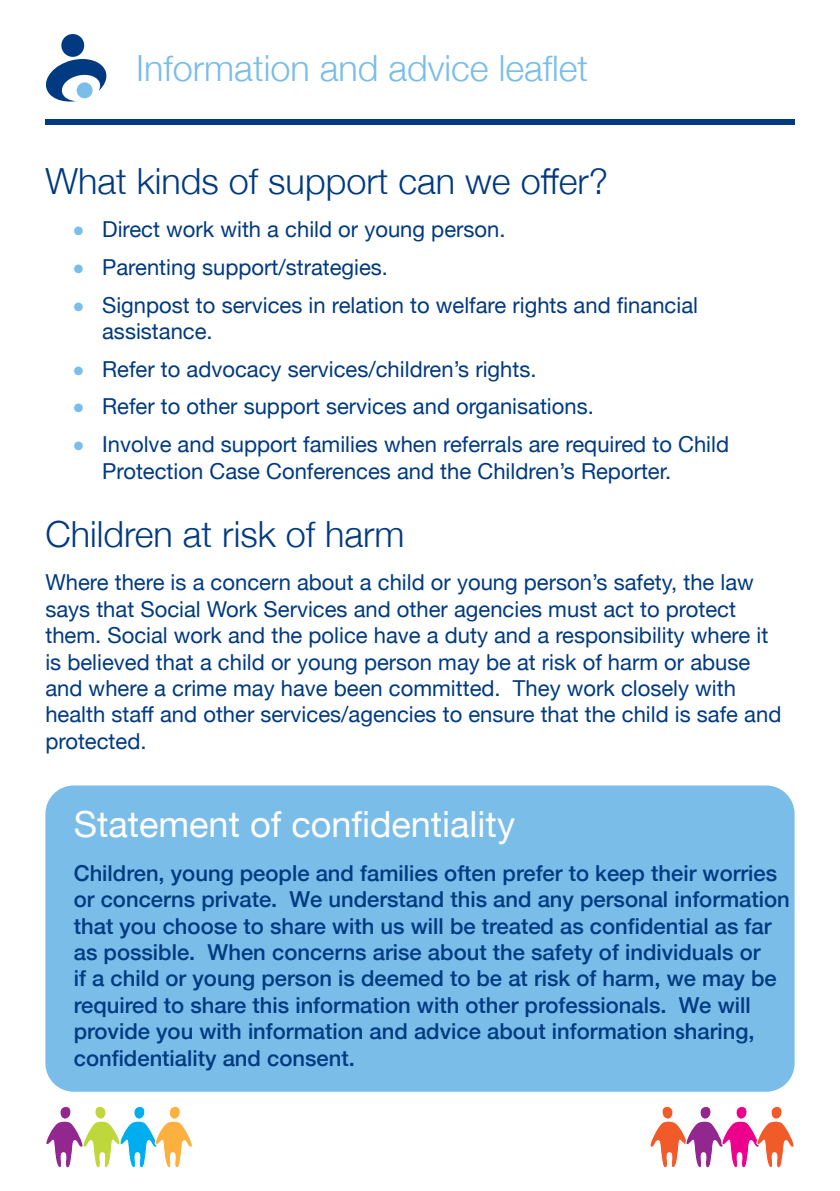
<style>
.page{position:relative;width:840px;height:1191px;background:#fff}
.page>*{position:absolute;margin:0;border:0;box-sizing:border-box;transform-origin:0 0}
.Header_2{font:300 36px "Helvetica Neue";color:#013a81}
.t1{font:300 36px "Helvetica Neue";color:#79bde8}
.Header_3{font:36px "Helvetica Neue";color:#fff}
.Indent{font:500 22px/26.4px "Helvetica Neue";color:#013a81}
.Text{font:22px/26.4px "Helvetica Neue";color:#013a81}
.Bullets{font:22px/26.4px "Helvetica Neue";color:#013a81}
.s1{color:#79bde8}
</style>
<div class="page">
<svg style="left:46px;top:56px;width:60px;height:45px"></svg>
<div style="left:77px;top:82px;width:15px;height:16px;background:#79bde8;border-radius:50%"></div>
<div style="left:61px;top:34px;width:23px;height:23px;background:#013a81;border-radius:50%"></div>
<div style="left:45px;top:119px;width:749px;height:6px;background:#013a81"></div>
<svg style="left:650px;top:1106px;width:144px;height:62px"></svg>
<svg style="left:46px;top:1106px;width:147px;height:62px"></svg>
<div style="left:45px;top:785px;width:749px;height:306px;background:#79bde8;border-radius:28px"></div>
<h1 class="t1" style="left:136px;top:39px;width:453px">Information and advice leaflet</h1>
<h2 class="Header_2" style="left:45px;top:152px;width:564px">What kinds of support can we offer?</h2>
<p class="Bullets" style="left:74px;top:217px;width:433px"><span class="s1">●</span> Direct work with a child or young person.</p>
<p class="Bullets" style="left:74px;top:255px;width:315px"><span class="s1">●</span> Parenting support/strategies.</p>
<p class="Bullets" style="left:102px;top:293px;width:597px;text-indent:-28px"><span class="s1">●</span> Signpost to services in relation to welfare rights and financial assistance.</p>
<p class="Bullets" style="left:74px;top:357px;width:464px"><span class="s1">●</span> Refer to advocacy services/children’s rights.</p>
<p class="Bullets" style="left:74px;top:395px;width:521px"><span class="s1">●</span> Refer to other support services and organisations.</p>
<p class="Bullets" style="left:102px;top:432px;width:628px;text-indent:-28px"><span class="s1">●</span> Involve and support families when referrals are required to Child<br>Protection Case Conferences and the Children’s Reporter.</p>
<h2 class="Header_2" style="left:45px;top:505px;width:360px">Children at risk of harm</h2>
<p class="Text" style="left:45px;top:570px;width:737px">Where there is a concern about a child or young person’s safety, the law says that Social Work Services and other agencies must act to protect them. Social work and the police have a duty and a responsibility where it is believed that a child or young person may be at risk of harm or abuse and where a crime may have been committed. They work closely with health staff and other services/agencies to ensure that the child is safe and protected.</p>
<p class="Header_3" style="left:74px;top:798px;width:442px">Statement of confidentiality</p>
<p class="Indent" style="left:74px;top:858px;width:717px">Children, young people and families often prefer to keep their worries or concerns private. We understand this and any personal information that you choose to share with us will be treated as confidential as far as possible. When concerns arise about the safety of individuals or<br>if a child or young person is deemed to be at risk of harm, we may be required to share this information with other professionals. We will provide you with information and advice about information sharing, confidentiality and consent.</p>
</div>
